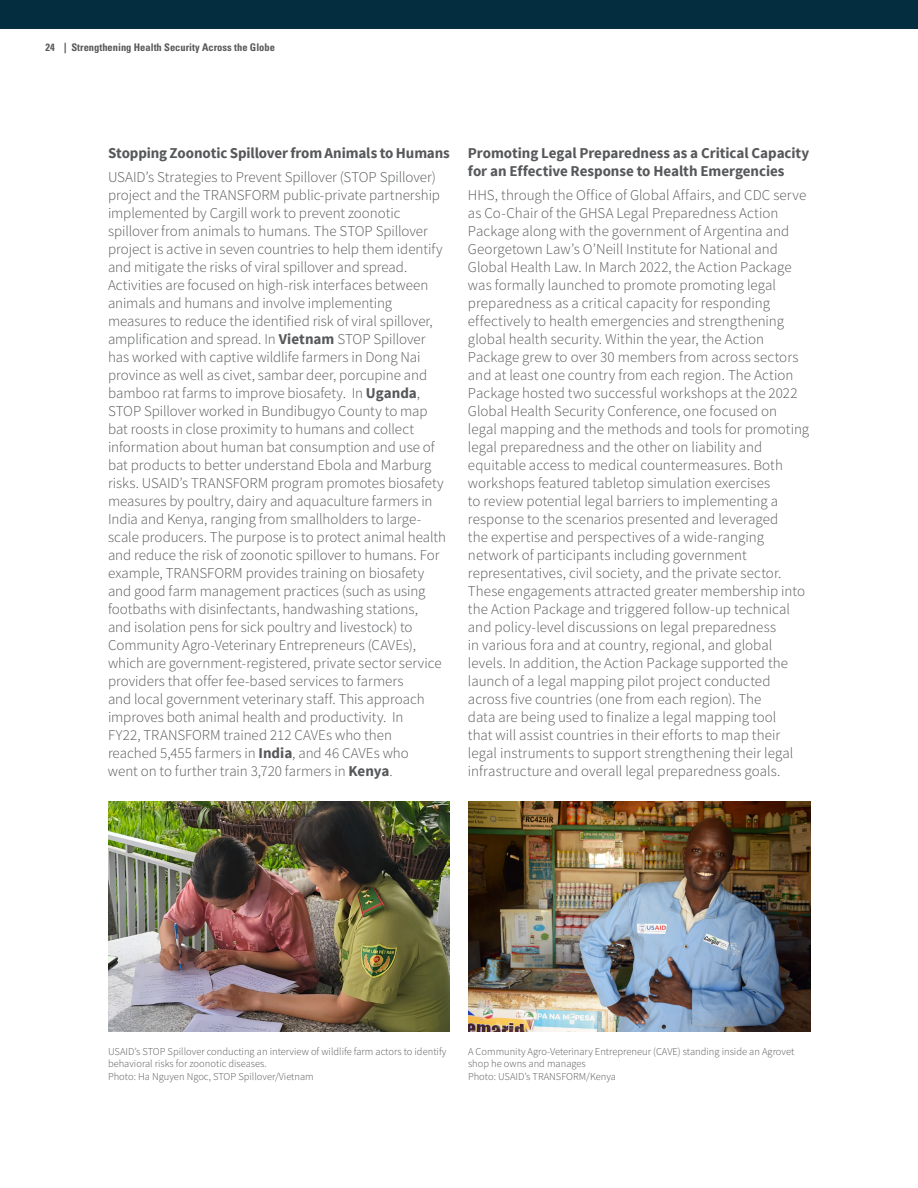
<style>
.page{position:relative;width:918px;height:1188px;background:#fff}
.page>*{position:absolute;margin:0;border:0;box-sizing:border-box;transform-origin:0 0}
.t1{font:15px/18px "Source Sans Variable";color:#57585a}
.t2{font:700 15px/18px "Source Sans Pro";letter-spacing:-.005em;color:#57585a}
.t3{font:10.5px/12.6px "Source Sans Variable";color:#57585a}
.t4{font:700 condensed 10.5px "Univers LT Pro";color:#57585a}
.s1{font-family:"Source Sans Pro";font-weight:700}
</style>
<div class="page">
<div style="left:0;top:0;width:918px;height:29px;background:#052d40"></div>
<img style="left:108px;top:802px;width:342px;height:229px">
<img style="left:468px;top:802px;width:342px;height:229px">
<p class="t4" style="left:46px;top:41px;width:231px">24 | Strengthening Health Security Across the Globe</p>
<h4 class="t2" style="left:108px;top:144px;width:343px">Stopping Zoonotic Spillover from Animals to Humans</h4>
<p class="t1" style="left:108px;top:169px;width:340px">USAID’s Strategies to Prevent Spillover (STOP Spillover) project and the TRANSFORM public-private partnership implemented by Cargill work to prevent zoonotic spillover from animals to humans. The STOP Spillover project is active in seven countries to help them identify and mitigate the risks of viral spillover and spread.<br>Activities are focused on high-risk interfaces between animals and humans and involve implementing measures to reduce the identified risk of viral spillover, amplification and spread. In <span class="s1">Vietnam</span> STOP Spillover has worked with captive wildlife farmers in Dong Nai province as well as civet, sambar deer, porcupine and bamboo rat farms to improve biosafety. In <span class="s1">Uganda</span>, STOP Spillover worked in Bundibugyo County to map bat roosts in close proximity to humans and collect information about human bat consumption and use of bat products to better understand Ebola and Marburg risks. USAID’s TRANSFORM program promotes biosafety measures by poultry, dairy and aquaculture farmers in India and Kenya, ranging from smallholders to large&shy;scale producers. The purpose is to protect animal health and reduce the risk of zoonotic spillover to humans. For example, TRANSFORM provides training on biosafety and good farm management practices (such as using footbaths with disinfectants, handwashing stations,<br>and isolation pens for sick poultry and livestock) to Community Agro-Veterinary Entrepreneurs (CAVEs), which are government-registered, private sector service providers that offer fee-based services to farmers<br>and local government veterinary staff. This approach improves both animal health and productivity. In<br>FY22, TRANSFORM trained 212 CAVEs who then<br>reached 5,455 farmers in <span class="s1">India</span>, and 46 CAVEs who<br>went on to further train 3,720 farmers in <span class="s1">Kenya</span>.</p>
<h4 class="t2" style="left:468px;top:144px;width:343px">Promoting Legal Preparedness as a Critical Capacity for an Effective Response to Health Emergencies</h4>
<p class="t1" style="left:468px;top:187px;width:343px">HHS, through the Office of Global Affairs, and CDC serve as Co-Chair of the GHSA Legal Preparedness Action Package along with the government of Argentina and Georgetown Law’s O’Neill Institute for National and Global Health Law. In March 2022, the Action Package was formally launched to promote promoting legal preparedness as a critical capacity for responding effectively to health emergencies and strengthening global health security. Within the year, the Action Package grew to over 30 members from across sectors and at least one country from each region. The Action Package hosted two successful workshops at the 2022<br>Global Health Security Conference, one focused on legal mapping and the methods and tools for promoting legal preparedness and the other on liability and equitable access to medical countermeasures. Both workshops featured tabletop simulation exercises<br>to review potential legal barriers to implementing a response to the scenarios presented and leveraged<br>the expertise and perspectives of a wide-ranging network of participants including government representatives, civil society, and the private sector.<br>These engagements attracted greater membership into the Action Package and triggered follow-up technical and policy-level discussions on legal preparedness<br>in various fora and at country, regional, and global levels. In addition, the Action Package supported the launch of a legal mapping pilot project conducted across five countries (one from each region). The<br>data are being used to finalize a legal mapping tool<br>that will assist countries in their efforts to map their legal instruments to support strengthening their legal infrastructure and overall legal preparedness goals.</p>
<p class="t3" style="left:108px;top:1045px;width:340px">USAID’s STOP Spillover conducting an interview of wildlife farm actors to identify behavioral risks for zoonotic diseases.<br>Photo: Ha Nguyen Ngoc, STOP Spillover/Vietnam</p>
<p class="t3" style="left:468px;top:1045px;width:328px">A Community Agro-Veterinary Entrepreneur (CAVE) standing inside an Agrovet shop he owns and manages<br>Photo: USAID’s TRANSFORM/Kenya</p>
</div>
